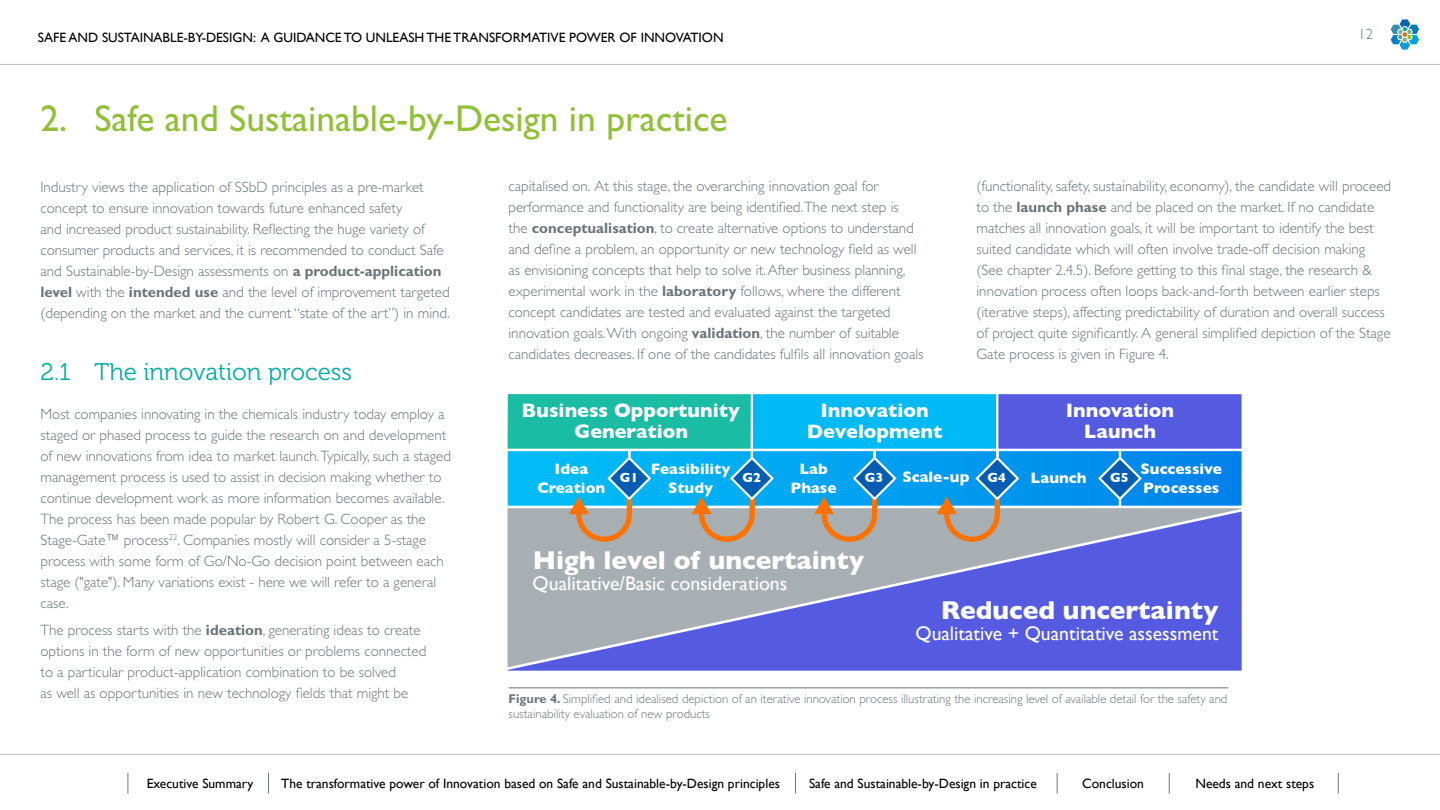
<style>
.page{position:relative;width:1440px;height:810px;background:#fff}
.page>*{position:absolute;margin:0;border:0;box-sizing:border-box;transform-origin:0 0}
.t1{font:37.5px "Gill Sans Std";color:#91bf38}
.t2{font:700 26.33px "Gill Sans";color:#fff}
.t3{font:24px "Museo 300";color:#00aca1}
.t4{font:700 19.8px/20.9px "Gill Sans";color:#fff;text-align:center}
.t5{font:19.8px "Gill Sans";color:#fff}
.t6{font:19.73px "Gill Sans";color:#fff}
.t7{font:700 15.38px/18.5px "Gill Sans";color:#fff;text-align:center}
.t8{font:300 15px/21px "Gill Sans Std";color:#69747a}
.t9{font:13.5px "Gill Sans";color:#000}
.t10{font:700 13.35px "Gill Sans";color:#fff}
.t11{font:300 12.75px/15.3px "Gill Sans Std";color:#69747a}
.s1{font-weight:700}
</style>
<div class="page">
<hr style="left:0;top:754px;width:1440px;height:1px;background:#bcbfc2">
<hr style="left:0;top:64px;width:1440px;height:1px;background:#bcbfc2">
<svg style="left:128px;top:773px;width:1px;height:21px"></svg>
<svg style="left:268px;top:773px;width:1px;height:21px"></svg>
<svg style="left:795px;top:773px;width:1px;height:21px"></svg>
<svg style="left:1057px;top:773px;width:1px;height:21px"></svg>
<svg style="left:1169px;top:773px;width:1px;height:21px"></svg>
<svg style="left:1338px;top:773px;width:1px;height:21px"></svg>
<svg style="left:1390px;top:19px;width:30px;height:31px"></svg>
<hr style="left:508px;top:688px;width:720px;height:1px;background:#69747a">
<svg style="left:507px;top:394px;width:735px;height:114px;background:#24a1df"></svg>
<svg style="left:507px;top:508px;width:735px;height:163px;background:#8286c7"></svg>
<p class="t9" style="left:38px;top:30px;width:687px">SAFE AND SUSTAINABLE-BY-DESIGN: A GUIDANCE TO UNLEASH THE TRANSFORMATIVE POWER OF INNOVATION</p>
<p class="t8" style="left:1358px;top:23px;width:16px">12</p>
<h1 class="t1" style="left:40px;top:97px;width:689px">2. Safe and Sustainable-by-Design in practice</h1>
<p class="t8" style="left:40px;top:176px;width:411px">Industry views the application of SSbD principles as a pre-market concept to ensure innovation towards future enhanced safety<br>and increased product sustainability. Reflecting the huge variety of consumer products and services, it is recommended to conduct Safe and Sustainable-by-Design assessments on <span class="s1">a product-application level</span> with the <span class="s1">intended use</span> and the level of improvement targeted (depending on the market and the current “state of the art”) in mind.</p>
<h3 class="t3" style="left:40px;top:358px;width:313px">2.1 The innovation process</h3>
<p class="t8" style="left:40px;top:404px;width:412px">Most companies innovating in the chemicals industry today employ a staged or phased process to guide the research on and development of new innovations from idea to market launch.Typically, such a staged management process is used to assist in decision making whether to continue development work as more information becomes available.<br>The process has been made popular by Robert G. Cooper as the Stage-Gate™ process<sup>22</sup>. Companies mostly will consider a 5-stage process with some form of Go/No-Go decision point between each stage ("gate"). Many variations exist - here we will refer to a general case.</p>
<p class="t8" style="left:40px;top:620px;width:387px">The process starts with the <span class="s1">ideation</span>, generating ideas to create options in the form of new opportunities or problems connected to a particular product-application combination to be solved<br>as well as opportunities in new technology fields that might be</p>
<p class="t8" style="left:508px;top:175px;width:417px">capitalised on. At this stage, the overarching innovation goal for performance and functionality are being identified.The next step is<br>the <span class="s1">conceptualisation</span>, to create alternative options to understand and define a problem, an opportunity or new technology field as well as envisioning concepts that help to solve it. After business planning, experimental work in the <span class="s1">laboratory</span> follows, where the different concept candidates are tested and evaluated against the targeted innovation goals. With ongoing <span class="s1">validation</span>, the number of suitable candidates decreases. If one of the candidates fulfils all innovation goals</p>
<p class="t8" style="left:976px;top:175px;width:416px">(functionality, safety, sustainability, economy), the candidate will proceed to the <span class="s1">launch phase</span> and be placed on the market. If no candidate matches all innovation goals, it will be important to identify the best suited candidate which will often involve trade-off decision making (See chapter 2.4.5). Before getting to this final stage, the research &amp; innovation process often loops back-and-forth between earlier steps (iterative steps), affecting predictability of duration and overall success of project quite significantly. A general simplified depiction of the Stage Gate process is given in Figure 4.</p>
<h3 class="t4" style="left:522px;top:399px;width:219px">Business Opportunity<br>Generation</h3>
<p class="t7" style="left:537px;top:459px;width:69px">Idea<br>Creation</p>
<p class="t7" style="left:651px;top:459px;width:81px">Feasibility<br>Study</p>
<p class="t7" style="left:791px;top:459px;width:47px">Lab<br>Phase</p>
<p class="t7" style="left:902px;top:467px;width:69px">Scale-up</p>
<p class="t7" style="left:1031px;top:468px;width:57px">Launch</p>
<p class="t7" style="left:1140px;top:459px;width:83px;text-align:left">Successive<br>Processes</p>
<h3 class="t4" style="left:807px;top:400px;width:137px">Innovation<br>Development</h3>
<h3 class="t4" style="left:1066px;top:400px;width:110px">Innovation<br>Launch</h3>
<p class="t10" style="left:620px;top:467px;width:20px">G1</p>
<p class="t10" style="left:743px;top:467px;width:20px">G2</p>
<p class="t10" style="left:1110px;top:467px;width:20px">G5</p>
<p class="t10" style="left:865px;top:467px;width:20px">G3</p>
<p class="t10" style="left:988px;top:467px;width:20px">G4</p>
<h2 class="t2" style="left:533px;top:539px;width:333px">High level of uncertainty</h2>
<h3 class="t5" style="left:533px;top:571px;width:256px">Qualitative/Basic considerations</h3>
<h2 class="t2" style="left:941px;top:589px;width:279px">Reduced uncertainty</h2>
<h3 class="t6" style="left:915px;top:621px;width:305px">Qualitative + Quantitative assessment</h3>
<p class="t11" style="left:508px;top:691px;width:720px"><span class="s1">Figure 4.</span> Simplified and idealised depiction of an iterative innovation process illustrating the increasing level of available detail for the safety and sustainability evaluation of new products</p>
<p class="t9" style="left:147px;top:775px;width:108px">Executive Summary</p>
<p class="t9" style="left:281px;top:775px;width:500px">The transformative power of Innovation based on Safe and Sustainable-by-Design principles</p>
<p class="t9" style="left:809px;top:775px;width:229px">Safe and Sustainable-by-Design in practice</p>
<p class="t9" style="left:1082px;top:775px;width:63px">Conclusion</p>
<p class="t9" style="left:1195px;top:775px;width:120px">Needs and next steps</p>
</div>
